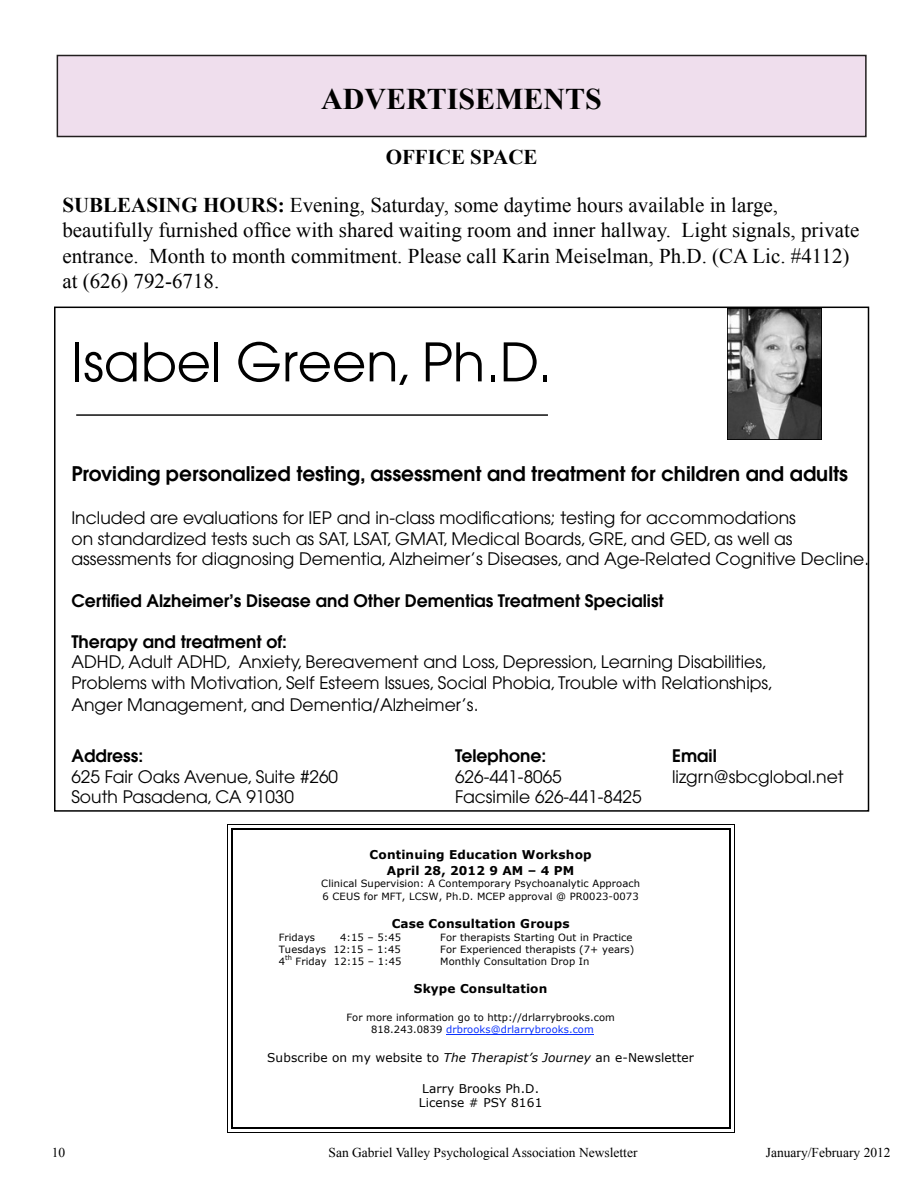
<style>
.page{position:relative;width:918px;height:1188px;background:#fff}
.page>*{position:absolute;margin:0;border:0;box-sizing:border-box;transform-origin:0 0}
.t1{font:52.65px "Avant Garde";color:#000}
.t2{font:700 30px "Times New Roman";color:#000}
.t3{font:21px/25.2px "Times New Roman";color:#000}
.t4{font:700 21px "Times New Roman";color:#000}
.t5{font:600 20.1px "Avant Garde";color:#000}
.t6{font:17.25px/20.7px "Avant Garde";color:#000}
.t7{font:600 17.25px "Avant Garde";color:#000}
.t8{font:13.5px "Times New Roman";color:#000}
.t9{font:12.15px/14.9px "Verdana";letter-spacing:.01em;color:#000}
.t10{font:700 12.15px/15.1px "Verdana";letter-spacing:.01em;color:#000;text-align:center}
.t11{font:9.9px/12.5px "Verdana";letter-spacing:.01em;color:#000}
.t12{font:6.75px "Verdana";color:#000}
.s1{font-weight:700}
.s2{color:#0a31ff}
.s3{font-style:italic}
</style>
<div class="page">
<svg style="left:54px;top:306px;width:816px;height:506px"></svg>
<div style="left:57px;top:56px;width:809px;height:80px;background:#efdeed"></div>
<div style="left:57px;top:55px;width:810px;height:82px;border:2px solid #221f1f"></div>
<hr style="left:232px;top:824px;width:497px;height:1px;background:#000">
<hr style="left:232px;top:828px;width:497px;height:2px;background:#000">
<hr style="left:446px;top:1034px;width:148px;height:1px;background:#0a31ff">
<hr style="left:232px;top:1132px;width:497px;height:1px;background:#000">
<hr style="left:232px;top:1127px;width:497px;height:1px;background:#000">
<svg style="left:227px;top:824px;width:5px;height:309px"></svg>
<svg style="left:729px;top:824px;width:6px;height:309px"></svg>
<h2 class="t2" style="left:321px;top:78px;width:282px">ADVERTISEMENTS</h2>
<p class="t4" style="left:386px;top:142px;width:153px">OFFICE SPACE</p>
<p class="t3" style="left:62px;top:192px;width:799px"><span class="s1">SUBLEASING HOURS:</span> Evening, Saturday, some daytime hours available in large, beautifully furnished office with shared waiting room and inner hallway. Light signals, private entrance. Month to month commitment. Please call Karin Meiselman, Ph.D. (CA Lic. #4112) at (626) 792-6718.</p>
<h1 class="t1" style="left:71px;top:331px;width:483px">Isabel Green, Ph.D.</h1>
<p class="t5" style="left:71px;top:461px;width:778px">Providing personalized testing, assessment and treatment for children and adults</p>
<p class="t6" style="left:71px;top:507px;width:799px">Included are evaluations for IEP and in-class modifications; testing for accommodations<br>on standardized tests such as SAT, LSAT, GMAT, Medical Boards, GRE, and GED, as well as assessments for diagnosing Dementia, Alzheimer’s Diseases, and Age-Related Cognitive Decline.</p>
<p class="t7" style="left:71px;top:589px;width:594px">Certified Alzheimer’s Disease and Other Dementias Treatment Specialist</p>
<p class="t7" style="left:71px;top:630px;width:217px">Therapy and treatment of:</p>
<p class="t6" style="left:71px;top:652px;width:703px">ADHD, Adult ADHD, Anxiety, Bereavement and Loss, Depression, Learning Disabilities,<br>Problems with Motivation, Self Esteem Issues, Social Phobia, Trouble with Relationships,</p>
<p class="t6" style="left:71px;top:695px;width:409px">Anger Management, and Dementia/Alzheimer’s.</p>
<p class="t7" style="left:71px;top:744px;width:73px">Address:</p>
<p class="t6" style="left:71px;top:766px;width:268px">625 Fair Oaks Avenue, Suite #260<br>South Pasadena, CA 91030</p>
<p class="t7" style="left:455px;top:744px;width:93px">Telephone:</p>
<p class="t6" style="left:455px;top:766px;width:188px">626-441-8065<br>Facsimile 626-441-8425</p>
<p class="t7" style="left:672px;top:744px;width:46px">Email</p>
<p class="t6" style="left:672px;top:766px;width:173px">lizgrn@sbcglobal.net</p>
<p class="t10" style="left:370px;top:849px;width:224px">Continuing Education Workshop<br>April 28, 2012 9 AM – 4 PM</p>
<p class="t11" style="left:321px;top:878px;width:320px">Clinical Supervision: A Contemporary Psychoanalytic Approach<br>6 CEUS for MFT, LCSW, Ph.D. MCEP approval @ PR0023-0073</p>
<p class="t10" style="left:392px;top:917px;width:179px">Case Consultation Groups</p>
<p class="t11" style="left:279px;top:932px;width:38px">Fridays</p>
<p class="t11" style="left:340px;top:932px;width:63px">4:15 – 5:45</p>
<p class="t11" style="left:440px;top:932px;width:194px">For therapists Starting Out in Practice</p>
<p class="t11" style="left:279px;top:944px;width:124px">Tuesdays 12:15 – 1:45</p>
<p class="t11" style="left:440px;top:944px;width:195px">For Experienced therapists (7+ years)</p>
<p class="t11" style="left:279px;top:956px;width:8px">4</p>
<p class="t12" style="left:285px;top:955px;width:8px">th</p>
<p class="t11" style="left:296px;top:956px;width:107px">Friday 12:15 – 1:45</p>
<p class="t11" style="left:440px;top:956px;width:151px">Monthly Consultation Drop In</p>
<p class="t10" style="left:414px;top:982px;width:135px">Skype Consultation</p>
<p class="t11" style="left:346px;top:1012px;width:270px;text-align:center">For more information go to http://drlarrybrooks.com<br>818.243.0839 <span class="s2">drbrooks@drlarrybrooks.com</span></p>
<p class="t9" style="left:267px;top:1052px;width:428px">Subscribe on my website to <span class="s3">The Therapist’s Journey</span> an e-Newsletter</p>
<p class="t9" style="left:419px;top:1082px;width:125px">Larry Brooks Ph.D.<br>License # PSY 8161</p>
<p class="t8" style="left:52px;top:1143px;width:15px">10</p>
<p class="t8" style="left:328px;top:1143px;width:311px">San Gabriel Valley Psychological Association Newsletter</p>
<p class="t8" style="left:766px;top:1143px;width:126px">January/February 2012</p>
</div>
